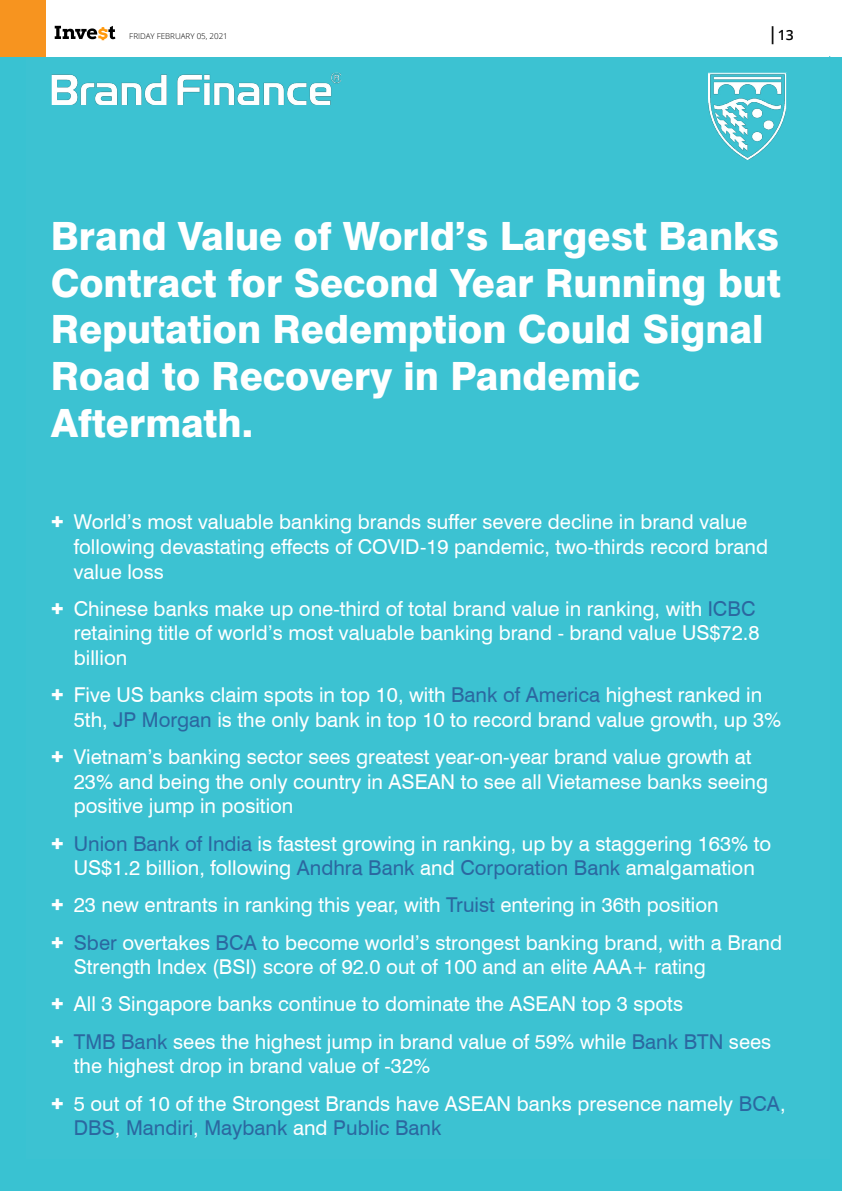
<style>
.page{position:relative;width:842px;height:1191px;background:#fff}
.page>*{position:absolute;margin:0;border:0;box-sizing:border-box;transform-origin:0 0}
.t1{font:800 39px/46.8px "Swiss 721 BT";color:#fff}
.t2{font:20.5px/24.6px "Swiss 721 BT";color:#fff}
.t3{font:20.5px "Swiss 721 BT";color:#2b67a0}
.t4{font:600 14px "Open Sans";color:#000}
.t5{font:300 8px "Open Sans";color:#000}
.s1{font-size:18px}
.s2{font-family:"Arial";font-weight:900}
.s3{color:#2b67a0}
.s4{color:#fff}
</style>
<div class="page">
<div style="left:0;top:57px;width:842px;height:1133px;background:#39c2d2"></div>
<img style="left:53px;top:74px;width:287px;height:30px">
<img style="left:709px;top:74px;width:76px;height:85px">
<div style="left:700px;top:72px;width:87px;height:97px;border:1px solid #3cc2d2"></div>
<div style="left:0;top:0;width:45px;height:57px;background:#f7941f"></div>
<svg style="left:55px;top:26px;width:60px;height:14px"></svg>
<p class="t5" style="left:129px;top:31px;width:100px">FRIDAY FEBRUARY 05, 2021</p>
<p class="t4" style="left:768px;top:25px;width:27px"><span class="s1">|</span>13</p>
<h1 class="t1" style="left:51px;top:212px;width:732px">Brand Value of World’s Largest Banks<br>Contract for Second Year Running but<br>Reputation Redemption Could Signal<br>Road to Recovery in Pandemic<br>Aftermath.</h1>
<p class="t2" style="left:74px;top:510px;width:696px;text-indent:-23px"><span class="s2">+</span> World’s most valuable banking brands suffer severe decline in brand value following devastating effects of COVID-19 pandemic, two-thirds record brand value loss</p>
<p class="t2" style="left:74px;top:596px;width:687px;text-indent:-23px"><span class="s2">+</span> Chinese banks make up one-third of total brand value in ranking, with <span class="s3">ICBC </span>retaining title of world’s most valuable banking brand - brand value US$72.8 billion</p>
<p class="t2" style="left:74px;top:682px;width:709px;text-indent:-23px"><span class="s2">+</span> Five US banks claim spots in top 10, with <span class="s3">Bank of America</span> highest ranked in<br>5th, <span class="s3">JP Morgan</span> is the only bank in top 10 to record brand value growth, up 3%</p>
<p class="t2" style="left:74px;top:744px;width:696px;text-indent:-23px"><span class="s2">+</span> Vietnam’s banking sector sees greatest year-on-year brand value growth at<br>23% and being the only country in ASEAN to see all Vietamese banks seeing positive jump in position</p>
<p class="t2" style="left:51px;top:830px;width:722px;text-align:center"><span class="s2">+</span> <span class="s3">Union Bank of India</span> is fastest growing in ranking, up by a staggering 163% to<br>US$1.2 billion, following <span class="s3">Andhra Bank</span> and <span class="s3">Corporation Bank</span> amalgamation</p>
<p class="t2" style="left:51px;top:886px;width:733px;line-height:37.2px"><span class="s2">+</span> 23 new entrants in ranking this year, with <span class="s3">Truist</span> entering in 36th position<br><span class="s2">+</span> <span class="s3">Sber</span> overtakes <span class="s3">BCA</span> to become world’s strongest banking brand, with a Brand</p>
<p class="t2" style="left:51px;top:948px;width:722px;line-height:37.2px;text-indent:23px">Strength Index (BSI) score of 92.0 out of 100 and an elite AAA+ rating<br><span class="s2">+</span> All 3 Singapore banks continue to dominate the ASEAN top 3 spots<br><span class="s2">+</span> <span class="s3">TMB Bank</span> sees the highest jump in brand value of 59% while <span class="s3">Bank BTN</span> sees</p>
<p class="t2" style="left:51px;top:1047px;width:736px;line-height:37.2px;text-indent:23px">the highest drop in brand value of -32%<br><span class="s2">+</span> 5 out of 10 of the Strongest Brands have ASEAN banks presence namely <span class="s3">BCA</span>,</p>
<p class="t3" style="left:74px;top:1115px;width:369px">DBS<span class="s4">,</span> Mandiri<span class="s4">,</span> Maybank <span class="s4">and</span> Public Bank</p>
</div>
